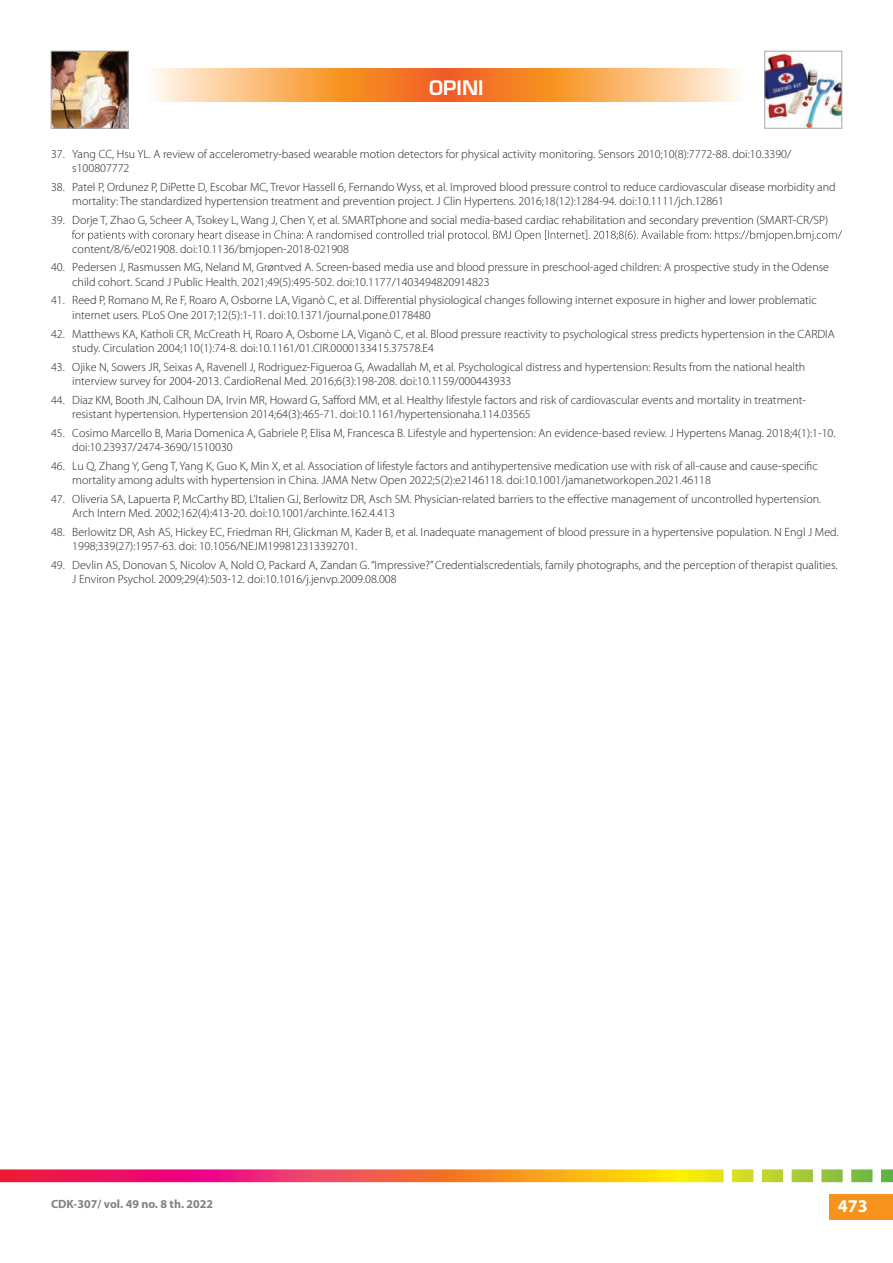
<style>
.page{position:relative;width:893px;height:1263px;background:#fff}
.page>*{position:absolute;margin:0;border:0;box-sizing:border-box;transform-origin:0 0}
.t1{font:600 19.5px "Eurostile LT Std";color:#fff}
.t2{font:700 18px "Myriad Pro";color:#fff}
.t3{font:300 12px/14.4px "Myriad Pro";color:#231f20}
.t4{font:700 12px "Myriad Pro";color:#808285}
</style>
<div class="page">
<div style="left:829px;top:1194px;width:64px;height:26px;background:#f7931d"></div>
<svg style="left:0;top:1169px;width:893px;height:13px;background:#e87c50"></svg>
<img style="left:53px;top:53px;width:73px;height:73px">
<div style="left:51px;top:51px;width:77px;height:77px;border:1px solid #a8a9ad"></div>
<img style="left:767px;top:53px;width:73px;height:73px">
<div style="left:765px;top:51px;width:77px;height:77px;border:1px solid #a8a9ad"></div>
<svg style="left:155px;top:68px;width:291px;height:34px;background:#f8a862"></svg>
<svg style="left:446px;top:68px;width:292px;height:34px;background:#f8a862"></svg>
<svg style="left:72px;top:230px;width:770px;height:11px"></svg>
<h1 class="t1" style="left:429px;top:76px;width:56px">OPINI</h1>
<p class="t3" style="left:72px;top:147px;width:720px;text-indent:-21px">37. Yang CC, Hsu YL. A review of accelerometry-based wearable motion detectors for physical activity monitoring. Sensors 2010;10(8):7772-88. doi:10.3390/ s100807772</p>
<p class="t3" style="left:72px;top:180px;width:765px;text-indent:-21px">38. Patel P, Ordunez P, DiPette D, Escobar MC, Trevor Hassell 6, Fernando Wyss, et al. Improved blood pressure control to reduce cardiovascular disease morbidity and mortality: The standardized hypertension treatment and prevention project. J Clin Hypertens. 2016;18(12):1284-94. doi:10.1111/jch.12861</p>
<p class="t3" style="left:51px;top:213px;width:779px">39. Dorje T, Zhao G, Scheer A, Tsokey L, Wang J, Chen Y, et al. SMARTphone and social media-based cardiac rehabilitation and secondary prevention (SMART-CR/SP)</p>
<p class="t3" style="left:72px;top:242px;width:278px">content/8/6/e021908. doi:10.1136/bmjopen-2018-021908</p>
<p class="t3" style="left:72px;top:260px;width:758px;text-indent:-21px">40. Pedersen J, Rasmussen MG, Neland M, Grøntved A. Screen-based media use and blood pressure in preschool-aged children: A prospective study in the Odense child cohort. Scand J Public Health. 2021;49(5):495-502. doi:10.1177/1403494820914823</p>
<p class="t3" style="left:72px;top:293px;width:746px;text-indent:-21px">41. Reed P, Romano M, Re F, Roaro A, Osborne LA, Viganò C, et al. Differential physiological changes following internet exposure in higher and lower problematic internet users. PLoS One 2017;12(5):1-11. doi:10.1371/journal.pone.0178480</p>
<p class="t3" style="left:72px;top:326px;width:764px;text-indent:-21px">42. Matthews KA, Katholi CR, McCreath H, Roaro A, Osborne LA, Viganò C, et al. Blood pressure reactivity to psychological stress predicts hypertension in the CARDIA study. Circulation 2004;110(1):74-8. doi:10.1161/01.CIR.0000133415.37578.E4</p>
<p class="t3" style="left:72px;top:360px;width:734px;text-indent:-21px">43. Ojike N, Sowers JR, Seixas A, Ravenell J, Rodriguez-Figueroa G, Awadallah M, et al. Psychological distress and hypertension: Results from the national health interview survey for 2004-2013. CardioRenal Med. 2016;6(3):198-208. doi:10.1159/000443933</p>
<p class="t3" style="left:72px;top:393px;width:735px;text-indent:-21px">44. Diaz KM, Booth JN, Calhoun DA, Irvin MR, Howard G, Safford MM, et al. Healthy lifestyle factors and risk of cardiovascular events and mortality in treatment&shy;resistant hypertension. Hypertension 2014;64(3):465-71. doi:10.1161/hypertensionaha.114.03565</p>
<p class="t3" style="left:72px;top:426px;width:765px;text-indent:-21px">45. Cosimo Marcello B, Maria Domenica A, Gabriele P, Elisa M, Francesca B. Lifestyle and hypertension: An evidence-based review. J Hypertens Manag. 2018;4(1):1-10. doi:10.23937/2474-3690/1510030</p>
<p class="t3" style="left:72px;top:459px;width:747px;text-indent:-21px">46. Lu Q, Zhang Y, Geng T, Yang K, Guo K, Min X, et al. Association of lifestyle factors and antihypertensive medication use with risk of all-cause and cause-specific mortality among adults with hypertension in China. JAMA Netw Open 2022;5(2):e2146118. doi:10.1001/jamanetworkopen.2021.46118</p>
<p class="t3" style="left:72px;top:492px;width:750px;text-indent:-21px">47. Oliveria SA, Lapuerta P, McCarthy BD, L’Italien GJ, Berlowitz DR, Asch SM. Physician-related barriers to the effective management of uncontrolled hypertension.<br>Arch Intern Med. 2002;162(4):413-20. doi:10.1001/archinte.162.4.413</p>
<p class="t3" style="left:72px;top:525px;width:768px;text-indent:-21px">48. Berlowitz DR, Ash AS, Hickey EC, Friedman RH, Glickman M, Kader B, et al. Inadequate management of blood pressure in a hypertensive population. N Engl J Med.<br>1998;339(27):1957-63. doi: 10.1056/NEJM199812313392701.</p>
<p class="t3" style="left:72px;top:558px;width:767px;text-indent:-21px">49. Devlin AS, Donovan S, Nicolov A, Nold O, Packard A, Zandan G. “Impressive?” Credentialscredentials, family photographs, and the perception of therapist qualities.<br>J Environ Psychol. 2009;29(4):503-12. doi:10.1016/j.jenvp.2009.08.008</p>
<p class="t4" style="left:51px;top:1197px;width:164px">CDK-307/ vol. 49 no. 8 th. 2022</p>
<h2 class="t2" style="left:838px;top:1196px;width:31px">473</h2>
</div>
